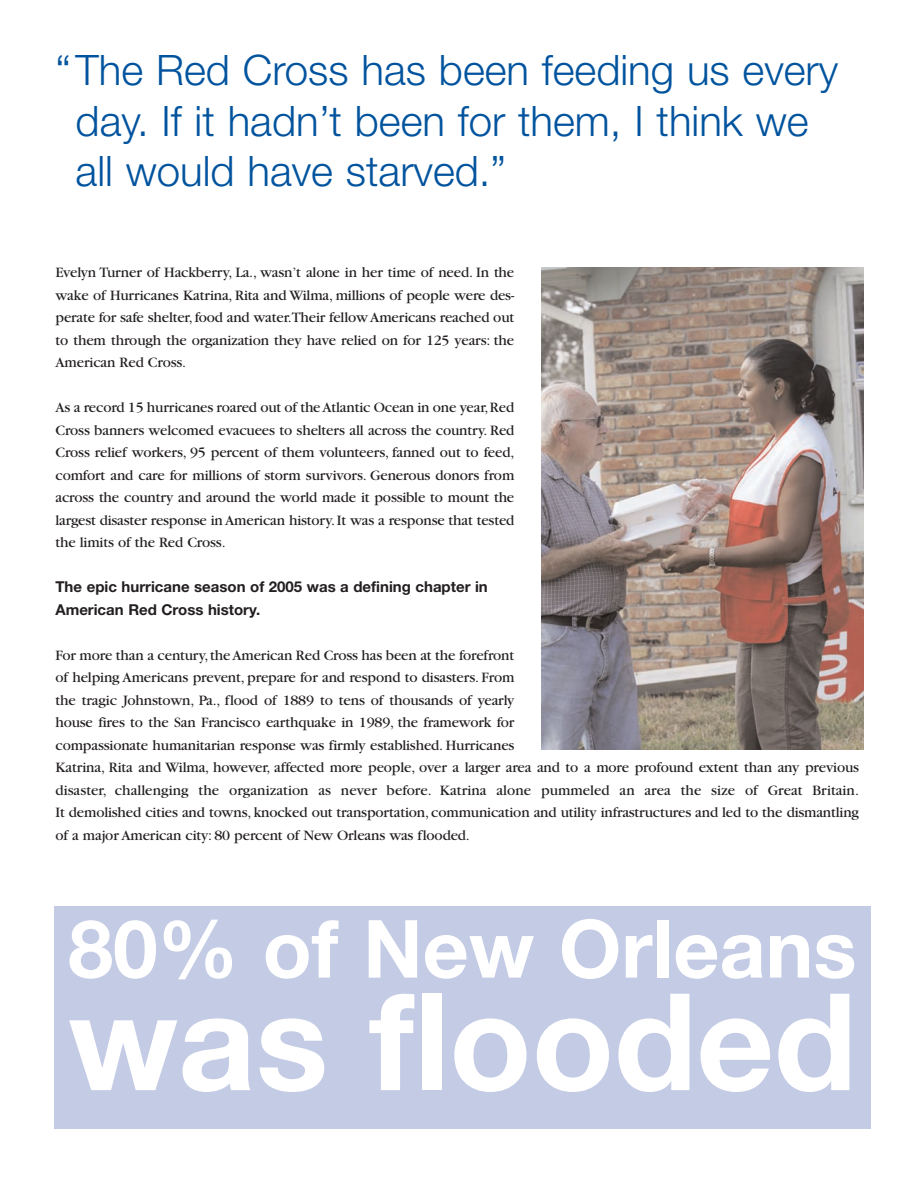
<style>
.page{position:relative;width:918px;height:1188px;background:#fff}
.page>*{position:absolute;margin:0;border:0;box-sizing:border-box;transform-origin:0 0}
.t1{font:700 135px "Helvetica Neue";color:#fff}
.t2{font:700 80.4px "Helvetica Neue";color:#fff}
.t3{font:300 42px/50.4px "Helvetica Neue";color:#01539e}
.t4{font:15px/22.5px "Garamond";letter-spacing:-.01em;color:#231f20;text-align:justify}
.t5{font:700 15px/22.5px "Helvetica Neue";color:#231f20}
</style>
<div class="page">
<img style="left:541px;top:267px;width:323px;height:482px">
<div style="left:54px;top:906px;width:817px;height:223px;background:#c3cbe5"></div>
<h3 class="t3" style="left:76px;top:49px;width:764px;text-indent:-20px">“The Red Cross has been feeding us every day. If it hadn’t been for them, I think we all would have starved.”</h3>
<p class="t4" style="left:56px;top:263px;width:460px">Evelyn Turner of Hackberry, La., wasn’t alone in her time of need. In the wake of Hurricanes Katrina, Rita and Wilma, millions of people were des&shy;perate for safe shelter,food and water.Their fellow Americans reached out to them through the organization they have relied on for 125 years: the American Red Cross.</p>
<p class="t4" style="left:56px;top:398px;width:460px">As a record 15 hurricanes roared out of the Atlantic Ocean in one year,Red Cross banners welcomed evacuees to shelters all across the country. Red Cross relief workers, 95 percent of them volunteers, fanned out to feed, comfort and care for millions of storm survivors. Generous donors from across the country and around the world made it possible to mount the largest disaster response in American history.It was a response that tested the limits of the Red Cross.</p>
<p class="t5" style="left:56px;top:577px;width:434px">The epic hurricane season of 2005 was a defining chapter in<br>American Red Cross history.</p>
<p class="t4" style="left:56px;top:645px;width:805px;text-align:left">For more than a century,the American Red Cross has been at the forefront<br>of helping Americans prevent, prepare for and respond to disasters. From<br>the tragic Johnstown, Pa., flood of 1889 to tens of thousands of yearly<br>house fires to the San Francisco earthquake in 1989, the framework for<br>compassionate humanitarian response was firmly established. Hurricanes<br>Katrina, Rita and Wilma, however, affected more people, over a larger area and to a more profound extent than any previous disaster, challenging the organization as never before. Katrina alone pummeled an area the size of Great Britain.<br>It demolished cities and towns, knocked out transportation, communication and utility infrastructures and led to the dismantling of a major American city: 80 percent of New Orleans was flooded.</p>
<h2 class="t2" style="left:68px;top:920px;width:790px">80% of New Orleans</h2>
<h1 class="t1" style="left:68px;top:994px;width:790px">was flooded</h1>
</div>
